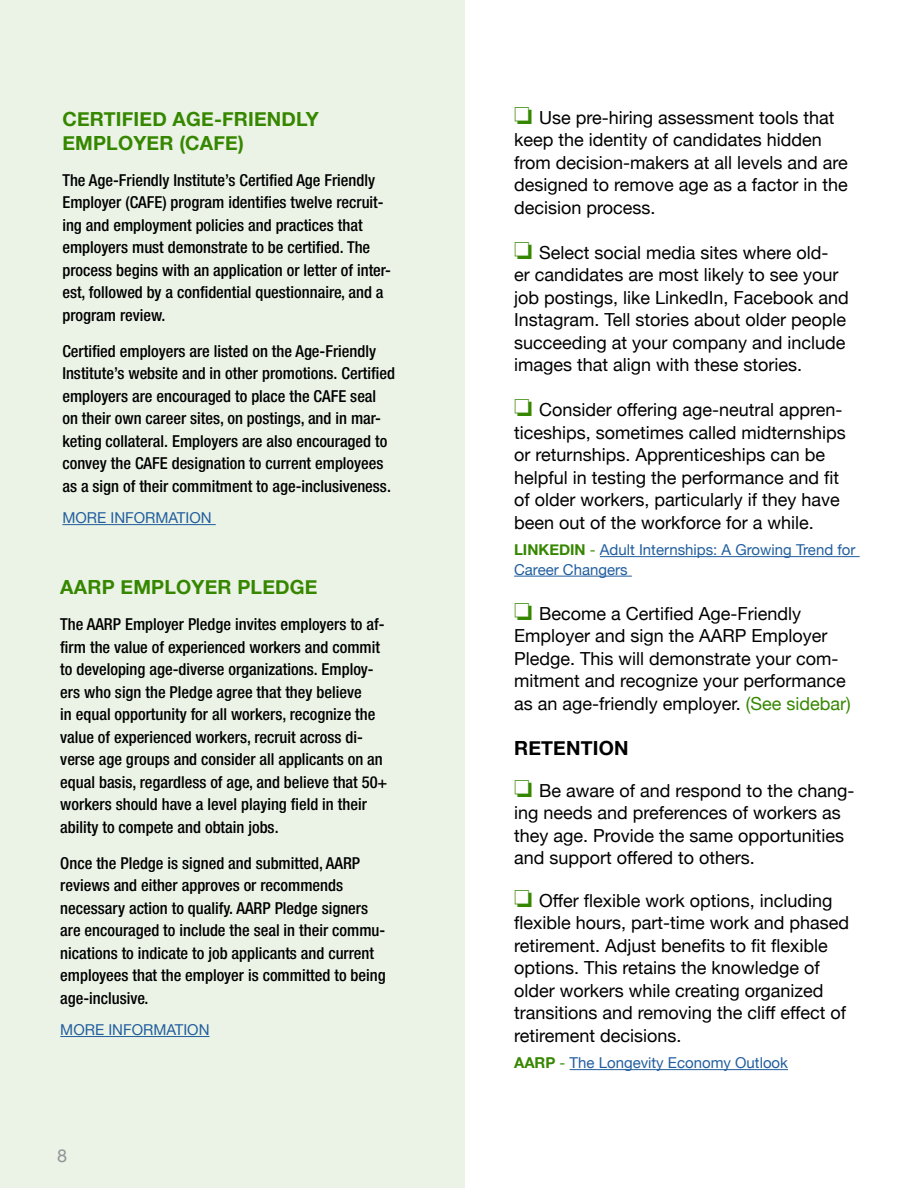
<style>
.page{position:relative;width:918px;height:1188px;background:#fff}
.page>*{position:absolute;margin:0;border:0;box-sizing:border-box;transform-origin:0 0}
.t1{font:700 19.5px/24px "Helvetica Neue";letter-spacing:.01em;color:#368700}
.t2{font:700 19.5px "Helvetica Neue";letter-spacing:.01em;color:#000}
.t3{font:18px/22.5px "Helvetica Neue";color:#000}
.t4{font:18px "Helvetica Neue";color:#939598}
.t5{font:500 condensed 16.5px/22.5px "Helvetica Neue LT Std";color:#000}
.t6{font:15px/19.5px "Helvetica Neue";color:#215e9e}
.s1{color:#368700}
.s2{font-weight:700;color:#368700}
</style>
<div class="page">
<div style="left:0;top:0;width:464px;height:1188px;background:#ebf3e6"></div>
<hr style="left:60px;top:1036px;width:150px;height:1px;background:#215e9e">
<hr style="left:62px;top:524px;width:154px;height:1px;background:#215e9e">
<hr style="left:600px;top:556px;width:260px;height:1px;background:#215e9e">
<hr style="left:514px;top:576px;width:118px;height:1px;background:#215e9e">
<hr style="left:570px;top:1069px;width:218px;height:1px;background:#215e9e">
<p class="t1" style="left:62px;top:107px;width:258px">CERTIFIED AGE-FRIENDLY<br>EMPLOYER (CAFE)</p>
<p class="t5" style="left:62px;top:168px;width:330px">The Age-Friendly Institute’s Certified Age Friendly Employer (CAFE) program identifies twelve recruit&shy;ing and employment policies and practices that employers must demonstrate to be certified. The process begins with an application or letter of inter&shy;est, followed by a confidential questionnaire, and a program review.</p>
<p class="t5" style="left:62px;top:339px;width:334px">Certified employers are listed on the Age-Friendly Institute’s website and in other promotions. Certified employers are encouraged to place the CAFE seal on their own career sites, on postings, and in mar&shy;keting collateral. Employers are also encouraged to convey the CAFE designation to current employees as a sign of their commitment to age-inclusiveness.</p>
<p class="t6" style="left:62px;top:509px;width:151px">MORE INFORMATION</p>
<p class="t1" style="left:60px;top:576px;width:259px">AARP EMPLOYER PLEDGE</p>
<p class="t5" style="left:60px;top:613px;width:329px">The AARP Employer Pledge invites employers to af&shy;firm the value of experienced workers and commit to developing age-diverse organizations. Employ&shy;ers who sign the Pledge agree that they believe<br>in equal opportunity for all workers, recognize the value of experienced workers, recruit across di&shy;verse age groups and consider all applicants on an equal basis, regardless of age, and believe that 50+ workers should have a level playing field in their ability to compete and obtain jobs.</p>
<p class="t5" style="left:60px;top:851px;width:327px">Once the Pledge is signed and submitted, AARP reviews and either approves or recommends necessary action to qualify. AARP Pledge signers are encouraged to include the seal in their commu&shy;nications to indicate to job applicants and current employees that the employer is committed to being age-inclusive.</p>
<p class="t6" style="left:60px;top:1021px;width:151px">MORE INFORMATION</p>
<p class="t4" style="left:57px;top:1142px;width:12px">8</p>
<p class="t4" style="left:54px;top:1144px;width:12px">8</p>
<p class="t3" style="left:514px;top:107px;width:335px"><span class="s1">❏</span> Use pre-hiring assessment tools that keep the identity of candidates hidden from decision-makers at all levels and are designed to remove age as a factor in the decision process.</p>
<p class="t3" style="left:514px;top:242px;width:336px"><span class="s1">❏</span> Select social media sites where old-<br>er candidates are most likely to see your job postings, like LinkedIn, Facebook and Instagram. Tell stories about older people succeeding at your company and include images that align with these stories.</p>
<p class="t3" style="left:514px;top:400px;width:333px"><span class="s1">❏</span> Consider offering age-neutral appren&shy;ticeships, sometimes called midternships or returnships. Apprenticeships can be helpful in testing the performance and fit of older workers, particularly if they have been out of the workforce for a while.</p>
<p class="t6" style="left:514px;top:541px;width:343px"><span class="s2">LINKEDIN</span> <span class="s1">-</span> Adult Internships: A Growing Trend for<br>Career Changers</p>
<p class="t3" style="left:514px;top:603px;width:338px"><span class="s1">❏</span> Become a Certified Age-Friendly Employer and sign the AARP Employer Pledge. This will demonstrate your com&shy;mitment and recognize your performance as an age-friendly employer. <span class="s1">(See sidebar)</span></p>
<p class="t2" style="left:514px;top:732px;width:116px">RETENTION</p>
<p class="t3" style="left:514px;top:780px;width:342px"><span class="s1">❏</span> Be aware of and respond to the chang&shy;ing needs and preferences of workers as they age. Provide the same opportunities and support offered to others.</p>
<p class="t3" style="left:514px;top:890px;width:337px"><span class="s1">❏</span> Offer flexible work options, including flexible hours, part-time work and phased retirement. Adjust benefits to fit flexible options. This retains the knowledge of older workers while creating organized transitions and removing the cliff effect of retirement decisions.</p>
<p class="t6" style="left:514px;top:1054px;width:275px"><span class="s2">AARP</span> <span class="s1">-</span> The Longevity Economy Outlook</p>
</div>
